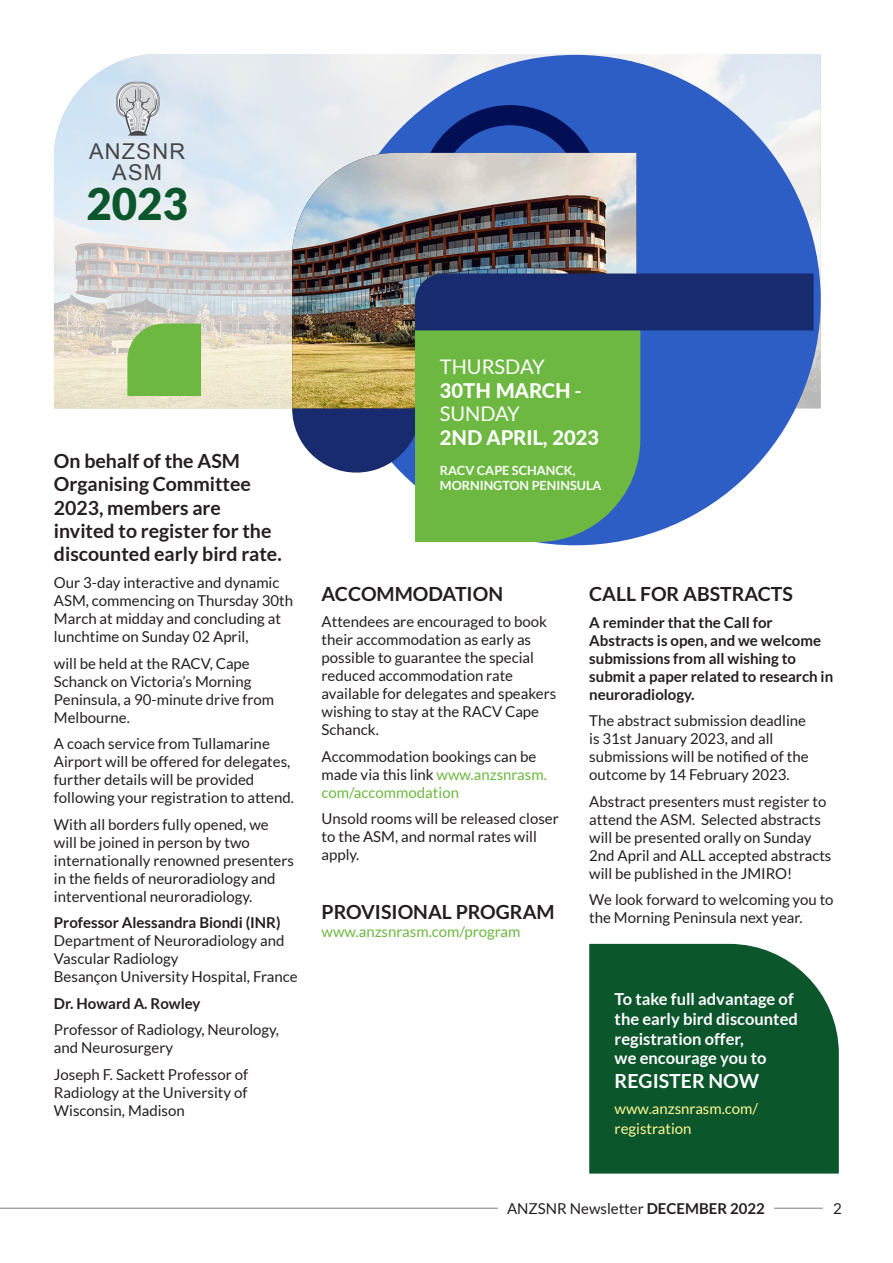
<style>
.page{position:relative;width:893px;height:1263px;background:#fff}
.page>*{position:absolute;margin:0;border:0;box-sizing:border-box;transform-origin:0 0}
.t1{font:900 43.65px "Lato";color:#0c562c}
.t2{font:21.75px "Arial";letter-spacing:.06em;color:#454647}
.t3{font:800 20.1px "Lato";color:#fff}
.t4{font:20.1px "Lato";color:#fff}
.t5{font:700 19.5px/23.4px "Lato";color:#231f20}
.t6{font:700 19.5px "Lato";color:#fff}
.t7{font:700 16.5px/19.8px "Lato";color:#fff}
.t8{font:15px/18px "Lato";color:#231f20}
.t9{font:700 15px/18px "Lato";color:#231f20}
.t10{font:15px/19.8px "Lato";color:#fff695}
.t11{font:15px "Lato";color:#6cb840}
.t12{font:700 12.75px "Lato";color:#fff}
.s1{font-weight:700}
.s2{color:#6cb840}
</style>
<div class="page">
<hr style="left:0;top:1207px;width:823px;height:2px;background:#a4a5a9">
<div style="left:498px;top:1201px;width:276px;height:23px;background:#fff"></div>
<img style="left:54px;top:54px;width:767px;height:354px">
<div style="left:330px;top:55px;width:491px;height:490px;background:#2c5ec6;border-radius:50%"></div>
<div style="left:292px;top:344px;width:129px;height:129px;background:#172b6e;border-radius:50%"></div>
<div style="left:127px;top:324px;width:74px;height:72px;background:#6cb840"></div>
<div style="left:420px;top:105px;width:181px;height:181px;border:20px solid #172b6e;border-radius:50%"></div>
<img style="left:292px;top:153px;width:344px;height:255px">
<div style="left:415px;top:330px;width:225px;height:212px;background:#6cb840"></div>
<div style="left:415px;top:273px;width:399px;height:57px;background:#172b6e"></div>
<img style="left:87px;top:79px;width:106px;height:58px">
<div style="left:589px;top:944px;width:250px;height:229px;background:#0c562c"></div>
<p class="t2" style="left:89px;top:137px;width:98px">ANZSNR</p>
<p class="t2" style="left:112px;top:159px;width:51px">ASM</p>
<p class="t1" style="left:87px;top:178px;width:103px">2023</p>
<p class="t5" style="left:54px;top:449px;width:229px">On behalf of the ASM<br>Organising Committee<br>2023, members are invited to register for the discounted early bird rate.</p>
<p class="t8" style="left:54px;top:573px;width:241px">Our 3-day interactive and dynamic<br>ASM, commencing on Thursday 30th<br>March at midday and concluding at lunchtime on Sunday 02 April,</p>
<p class="t8" style="left:54px;top:654px;width:222px">will be held at the RACV, Cape<br>Schanck on Victoria’s Morning<br>Peninsula, a 90-minute drive from<br>Melbourne.</p>
<p class="t8" style="left:54px;top:734px;width:242px">A coach service from Tullamarine Airport will be offered for delegates, further details will be provided following your registration to attend.</p>
<p class="t8" style="left:54px;top:815px;width:242px">With all borders fully opened, we will be joined in person by two internationally renowned presenters in the fields of neuroradiology and interventional neuroradiology.</p>
<p class="t9" style="left:54px;top:913px;width:228px">Professor Alessandra Biondi (INR)</p>
<p class="t8" style="left:54px;top:931px;width:232px">Department of Neuroradiology and<br>Vascular Radiology</p>
<p class="t8" style="left:54px;top:967px;width:245px">Besançon University Hospital, France</p>
<p class="t9" style="left:54px;top:994px;width:148px">Dr. Howard A. Rowley</p>
<p class="t8" style="left:54px;top:1020px;width:227px">Professor of Radiology, Neurology, and Neurosurgery</p>
<p class="t8" style="left:54px;top:1065px;width:196px;text-align:justify">Joseph F. Sackett Professor of Radiology at the University of Wisconsin, Madison</p>
<p class="t4" style="left:440px;top:356px;width:106px">THURSDAY</p>
<p class="t3" style="left:440px;top:375px;width:144px">30TH MARCH <span class="s1">-</span></p>
<p class="t4" style="left:440px;top:403px;width:82px">SUNDAY</p>
<p class="t3" style="left:440px;top:422px;width:161px">2ND APRIL, 2023</p>
<p class="t12" style="left:440px;top:463px;width:137px">RACV CAPE SCHANCK,</p>
<p class="t12" style="left:440px;top:478px;width:163px">MORNINGTON PENINSULA</p>
<p class="t5" style="left:322px;top:582px;width:183px">ACCOMMODATION</p>
<p class="t8" style="left:322px;top:613px;width:236px">Attendees are encouraged to book their accommodation as early as possible to guarantee the special reduced accommodation rate available for delegates and speakers wishing to stay at the RACV Cape<br>Schanck.</p>
<p class="t8" style="left:322px;top:747px;width:227px">Accommodation bookings can be made via this link <span class="s2">www.anzsnrasm. com/accommodation</span></p>
<p class="t8" style="left:322px;top:810px;width:239px">Unsold rooms will be released closer to the ASM, and normal rates will apply.</p>
<p class="t5" style="left:322px;top:899px;width:235px">PROVISIONAL PROGRAM</p>
<p class="t11" style="left:322px;top:923px;width:200px">www.anzsnrasm.com/program</p>
<p class="t5" style="left:589px;top:582px;width:205px">CALL FOR ABSTRACTS</p>
<p class="t9" style="left:589px;top:613px;width:245px">A reminder that the Call for<br>Abstracts is open, and we welcome submissions from all wishing to submit a paper related to research in neuroradiology.</p>
<p class="t8" style="left:589px;top:712px;width:221px">The abstract submission deadline is 31st January 2023, and all submissions will be notified of the outcome by 14 February 2023.</p>
<p class="t8" style="left:589px;top:792px;width:244px">Abstract presenters must register to attend the ASM. Selected abstracts will be presented orally on Sunday 2nd April and ALL accepted abstracts will be published in the JMIRO!</p>
<p class="t8" style="left:589px;top:891px;width:246px">We look forward to welcoming you to the Morning Peninsula next year.</p>
<p class="t7" style="left:615px;top:989px;width:185px">To take full advantage of the early bird discounted registration offer,<br>we encourage you to</p>
<p class="t6" style="left:615px;top:1069px;width:146px">REGISTER NOW</p>
<p class="t10" style="left:615px;top:1099px;width:145px">www.anzsnrasm.com/ registration</p>
<p class="t8" style="left:507px;top:1199px;width:259px">ANZSNR Newsletter <span class="s1">DECEMBER 2022</span></p>
<p class="t8" style="left:833px;top:1199px;width:10px">2</p>
</div>
